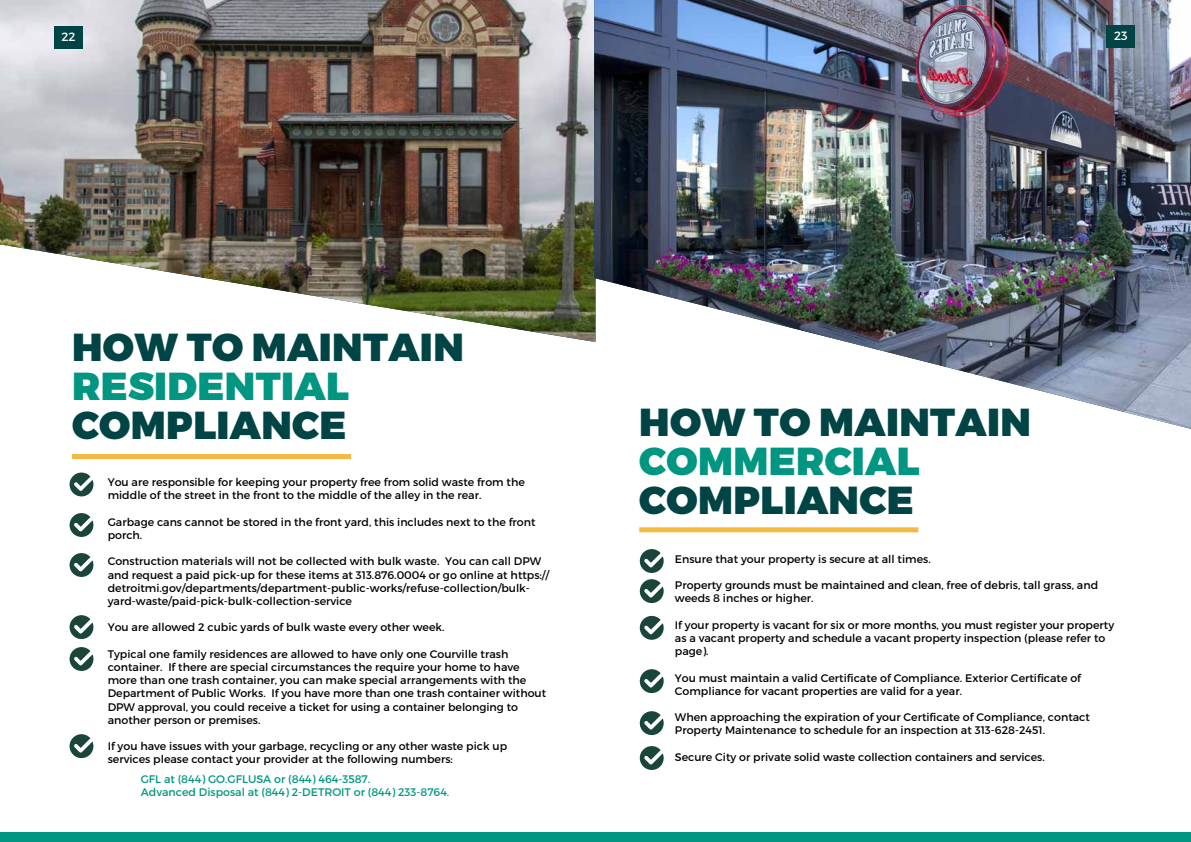
<style>
.page{position:relative;width:1191px;height:842px;background:#fff}
.page>*{position:absolute;margin:0;border:0;box-sizing:border-box;transform-origin:0 0}
.t1{font:900 39px "Montserrat";letter-spacing:.01em;color:#004445}
.t2{font:900 39px "Montserrat";letter-spacing:.01em;color:#009681}
.t3{font:12px "Montserrat";color:#fff}
.t4{font:11px/13.2px "Montserrat";color:#000}
.t5{font:11px/13.2px "Montserrat";color:#009681}
</style>
<div class="page">
<div style="left:0;top:833px;width:1191px;height:9px;background:#009681"></div>
<div style="left:639px;top:527px;width:279px;height:5px;background:#f5b942"></div>
<svg style="left:640px;top:549px;width:23px;height:24px"></svg>
<svg style="left:640px;top:579px;width:23px;height:24px"></svg>
<svg style="left:640px;top:616px;width:23px;height:24px"></svg>
<svg style="left:640px;top:669px;width:23px;height:24px"></svg>
<svg style="left:640px;top:711px;width:23px;height:24px"></svg>
<div style="left:72px;top:454px;width:279px;height:5px;background:#f5b942"></div>
<svg style="left:70px;top:472px;width:23px;height:24px"></svg>
<svg style="left:70px;top:513px;width:23px;height:24px"></svg>
<svg style="left:70px;top:553px;width:23px;height:24px"></svg>
<svg style="left:70px;top:615px;width:23px;height:24px"></svg>
<svg style="left:70px;top:734px;width:23px;height:24px"></svg>
<img style="left:0;top:0;width:594px;height:342px">
<img style="left:594px;top:0;width:597px;height:429px">
<svg style="left:70px;top:647px;width:23px;height:24px"></svg>
<svg style="left:640px;top:746px;width:23px;height:24px"></svg>
<div style="left:54px;top:26px;width:29px;height:22px;background:#004445"></div>
<div style="left:1106px;top:25px;width:29px;height:22px;background:#004445"></div>
<p class="t3" style="left:61px;top:29px;width:16px">22</p>
<p class="t3" style="left:1114px;top:28px;width:15px">23</p>
<h1 class="t1" style="left:72px;top:323px;width:393px">HOW TO MAINTAIN</h1>
<h1 class="t2" style="left:72px;top:362px;width:278px">RESIDENTIAL</h1>
<h1 class="t1" style="left:72px;top:401px;width:276px">COMPLIANCE</h1>
<p class="t4" style="left:108px;top:476px;width:418px">You are responsible for keeping your property free from solid waste from the middle of the street in the front to the middle of the alley in the rear.</p>
<p class="t4" style="left:108px;top:515px;width:429px">Garbage cans cannot be stored in the front yard, this includes next to the front porch.</p>
<p class="t4" style="left:108px;top:555px;width:443px">Construction materials will not be collected with bulk waste. You can call DPW and request a paid pick-up for these items at 313.876.0004 or go online at https:// detroitmi.gov/departments/department-public-works/refuse-collection/bulk&shy;yard-waste/paid-pick-bulk-collection-service</p>
<p class="t4" style="left:108px;top:621px;width:338px">You are allowed 2 cubic yards of bulk waste every other week.</p>
<p class="t4" style="left:108px;top:647px;width:440px">Typical one family residences are allowed to have only one Courville trash container. If there are special circumstances the require your home to have more than one trash container, you can make special arrangements with the Department of Public Works. If you have more than one trash container without DPW approval, you could receive a ticket for using a container belonging to another person or premises.</p>
<p class="t4" style="left:108px;top:740px;width:401px">If you have issues with your garbage, recycling or any other waste pick up services please contact your provider at the following numbers:</p>
<p class="t5" style="left:141px;top:772px;width:310px">GFL at (844) GO.GFLUSA or (844) 464-3587.<br>Advanced Disposal at (844) 2-DETROIT or (844) 233-8764.</p>
<h1 class="t1" style="left:639px;top:398px;width:393px">HOW TO MAINTAIN</h1>
<h1 class="t2" style="left:639px;top:437px;width:282px">COMMERCIAL</h1>
<h1 class="t1" style="left:639px;top:476px;width:276px">COMPLIANCE</h1>
<p class="t4" style="left:675px;top:552px;width:257px">Ensure that your property is secure at all times.</p>
<p class="t4" style="left:675px;top:578px;width:425px">Property grounds must be maintained and clean, free of debris, tall grass, and weeds 8 inches or higher.</p>
<p class="t4" style="left:675px;top:618px;width:441px">If your property is vacant for six or more months, you must register your property as a vacant property and schedule a vacant property inspection (please refer to page).</p>
<p class="t4" style="left:675px;top:671px;width:407px">You must maintain a valid Certificate of Compliance. Exterior Certificate of<br>Compliance for vacant properties are valid for a year.</p>
<p class="t4" style="left:675px;top:710px;width:416px">When approaching the expiration of your Certificate of Compliance, contact<br>Property Maintenance to schedule for an inspection at 313-628-2451.</p>
<p class="t4" style="left:675px;top:750px;width:371px">Secure City or private solid waste collection containers and services.</p>
</div>
